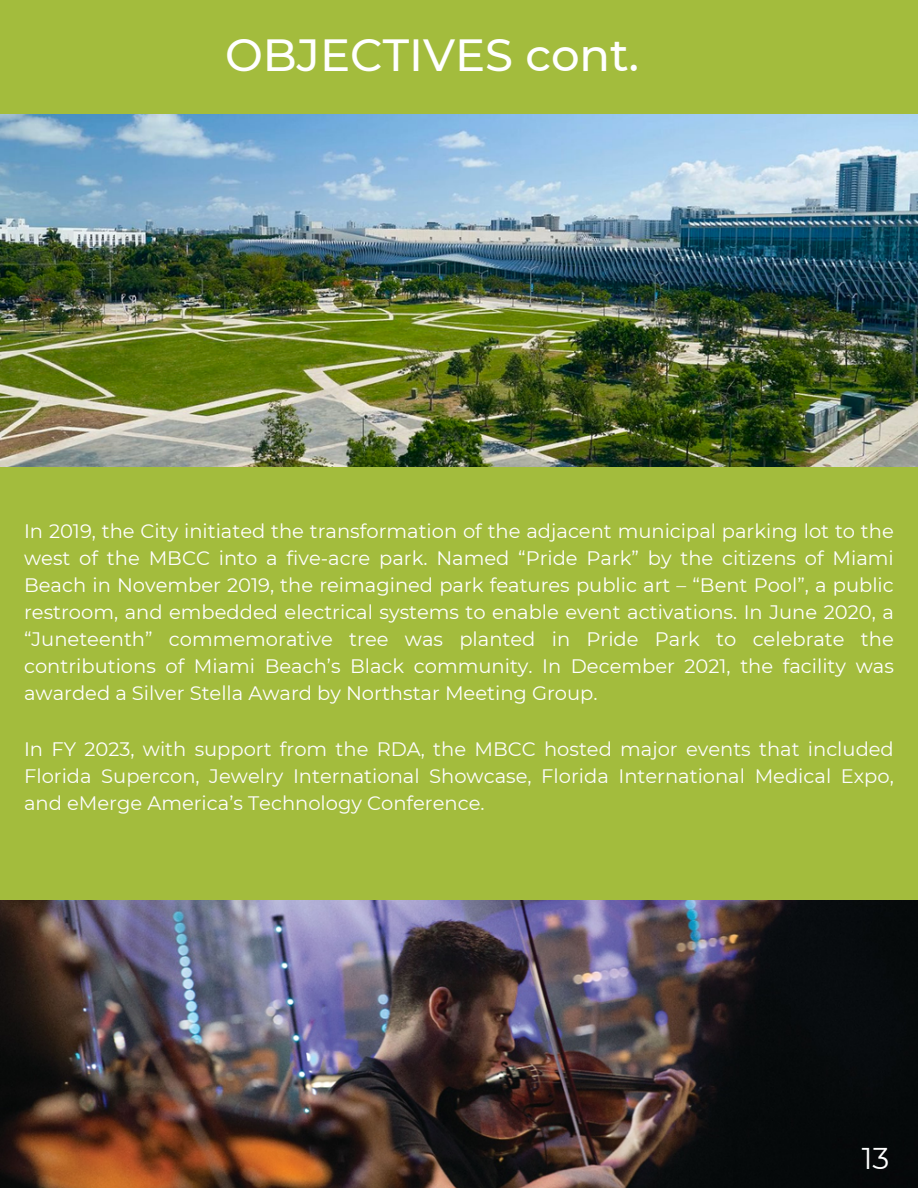
<style>
.page{position:relative;width:918px;height:1188px;background:#a3bc3d}
.page>*{position:absolute;margin:0;border:0;box-sizing:border-box;transform-origin:0 0}
.t1{font:500 45px "Montserrat";color:#fff}
.t2{font:30px "Montserrat";color:#fff}
.t3{font:19.5px/27px "Montserrat";color:#fff;text-align:justify}
.t4{font:19.5px/27px "Montserrat";color:#fdfdfd;text-align:justify}
.s1{color:#fff}
</style>
<div class="page">
<img style="left:0;top:114px;width:918px;height:352px">
<img style="left:0;top:901px;width:918px;height:286px">
<p class="t1" style="left:225px;top:27px;width:415px">OBJECTIVES cont.</p>
<p class="t3" style="left:24px;top:517px;width:871px">In 2019, the City initiated the transformation of the adjacent municipal parking lot to the west of the MBCC into a five-acre park. Named “Pride Park” by the citizens of Miami Beach in November 2019, the reimagined park features public art – “Bent Pool”, a public restroom, and embedded electrical systems to enable event activations. In June 2020, a “Juneteenth” commemorative tree was planted in Pride Park to celebrate the contributions of Miami Beach’s Black community. In December 2021, the facility was awarded a Silver Stella Award by Northstar Meeting Group.</p>
<p class="t4" style="left:24px;top:736px;width:871px"><span class="s1">In FY 2023,</span> with support from the RDA, the MBCC hosted major events that included Florida Supercon, Jewelry International Showcase, Florida International Medical Expo, and eMerge America’s Technology Conference.</p>
<p class="t2" style="left:862px;top:1140px;width:29px">13</p>
</div>
